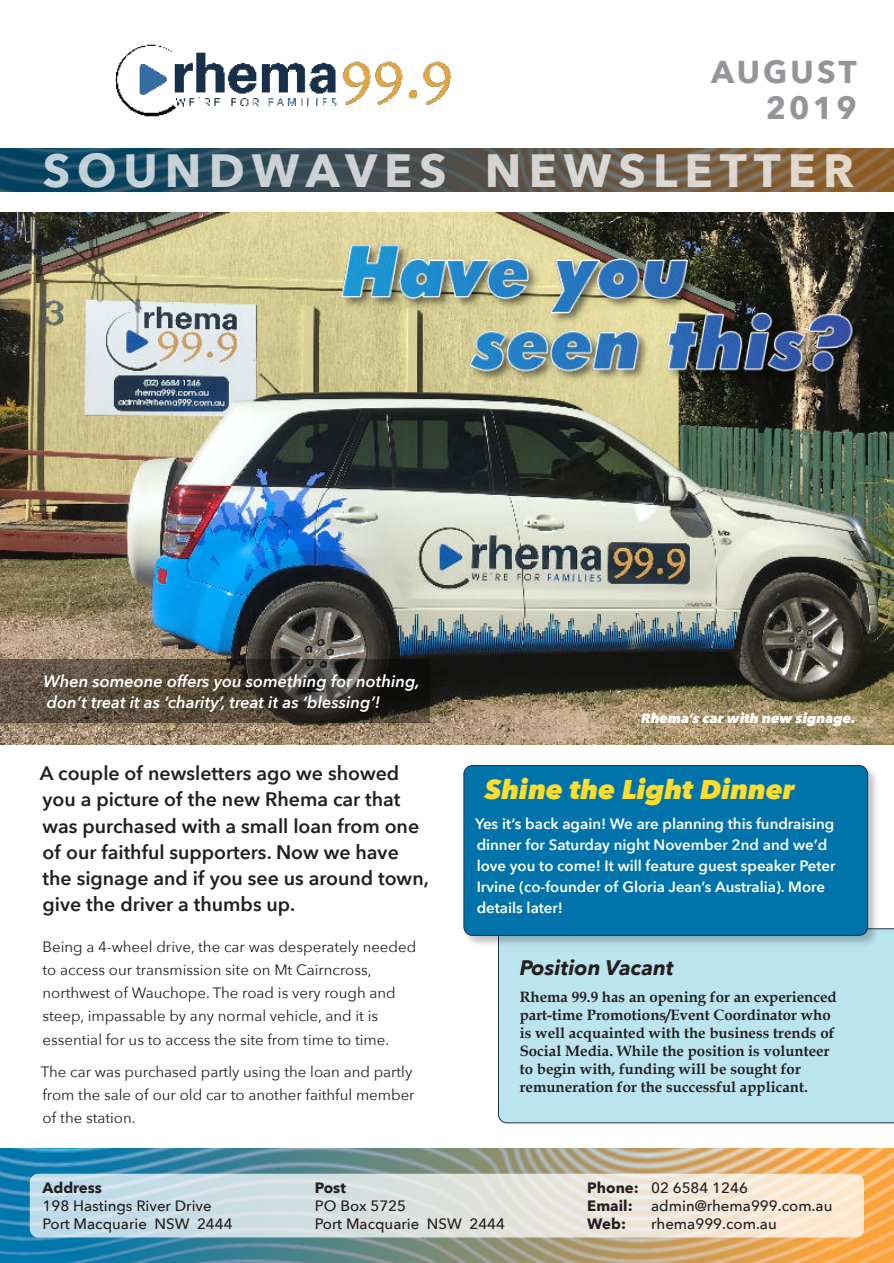
<style>
.page{position:relative;width:894px;height:1263px;background:#fff}
.page>*{position:absolute;margin:0;border:0;box-sizing:border-box;transform-origin:0 0}
.t1{font:700 46.5px "Avenir Next";letter-spacing:.15em;color:rgb(255 255 255/.75)}
.t2{font:700 31.5px/36px "Avenir Next";letter-spacing:.1em;color:#939598;text-align:right}
.t3{font:italic 800 27px "Avenir Next";color:#ffdd2e}
.t4{font:italic 700 21px "Avenir Next";color:#231f20}
.t5{font:600 19.5px/26.1px "Avenir Next";color:#231f20}
.t6{font:italic 600 16.5px/21px "Avenir Next";color:#fff}
.t7{font:15px/23.1px "Avenir Next";color:#231f20}
.t8{font:700 15px/18px "Book Antiqua";color:#231f20}
.t9{font:600 15px/21px "Avenir Next";color:#fff}
.t10{font:500 15px/18px "Avenir Next";color:#231f20}
.t11{font:700 15px "Avenir Next";color:#231f20}
.t12{font:italic 800 13.5px "Avenir Next";color:#fff}
.s1{font-weight:700}
</style>
<div class="page">
<div style="left:498px;top:928px;width:395px;height:196px;background:#bbe4ee"></div>
<img style="left:0;top:213px;width:893px;height:531px">
<img style="left:0;top:1148px;width:893px;height:115px">
<div style="left:30px;top:1174px;width:833px;height:63px;background:#fff;border-radius:9px;opacity:.74"></div>
<img style="left:0;top:149px;width:893px;height:42px">
<img style="left:115px;top:44px;width:336px;height:73px">
<img style="left:466px;top:765px;width:414px;height:183px">
<div style="left:463px;top:765px;width:404px;height:171px;background:#0074aa;border:1px solid #193344;border-radius:9px"></div>
<img style="left:342px;top:243px;width:521px;height:139px">
<div style="left:0;top:659px;width:429px;height:64px;background:#070504;opacity:.42"></div>
<h2 class="t2" style="left:711px;top:55px;width:147px">AUGUST<br>2019</h2>
<h1 class="t1" style="left:43px;top:140px;width:812px">SOUNDWAVES NEWSLETTER</h1>
<p class="t6" style="left:44px;top:671px;width:377px">When someone offers you something for nothing, don’t treat it as ‘charity’, treat it as ‘blessing’!</p>
<h3 class="t5" style="left:40px;top:761px;width:390px">A couple of newsletters ago we showed you a picture of the new Rhema car that was purchased with a small loan from one of our faithful supporters. Now we have the signage and if you see us around town, give the driver a thumbs up.</h3>
<p class="t7" style="left:43px;top:936px;width:375px">Being a 4-wheel drive, the car was desperately needed to access our transmission site on Mt Cairncross, northwest of Wauchope. The road is very rough and steep, impassable by any normal vehicle, and it is essential for us to access the site from time to time.</p>
<p class="t7" style="left:41px;top:1060px;width:375px">The car was purchased partly using the loan and partly from the sale of our old car to another faithful member of the station.</p>
<p class="t12" style="left:641px;top:709px;width:216px">Rhema’s car with new signage.</p>
<h3 class="t3" style="left:485px;top:772px;width:311px">Shine the Light Dinner</h3>
<p class="t9" style="left:475px;top:813px;width:362px">Yes it’s back again! We are planning this fundraising dinner for Saturday night November 2nd and we’d love you to come! It will feature guest speaker Peter Irvine (co-founder of Gloria Jean’s Australia). More details later!</p>
<h3 class="t4" style="left:519px;top:954px;width:155px">Position Vacant</h3>
<p class="t8" style="left:519px;top:990px;width:318px">Rhema 99.9 has an opening for an experienced part-time Promotions/Event Coordinator who is well acquainted with the business trends of Social Media. While the position is volunteer to begin with, funding will be sought for remuneration for the successful applicant.</p>
<p class="t11" style="left:43px;top:1178px;width:61px">Address</p>
<p class="t10" style="left:43px;top:1197px;width:192px">198 Hastings River Drive<br>Port Macquarie NSW 2444</p>
<p class="t11" style="left:315px;top:1178px;width:32px">Post</p>
<p class="t10" style="left:315px;top:1197px;width:192px">PO Box 5725<br>Port Macquarie NSW 2444</p>
<p class="t10" style="left:587px;top:1179px;width:246px"><span class="s1">Phone:</span> 02 6584 1246<br><span class="s1">Email:</span> admin@rhema999.com.au<br><span class="s1">Web:</span></p>
<p class="t10" style="left:651px;top:1215px;width:127px">rhema999.com.au</p>
</div>
